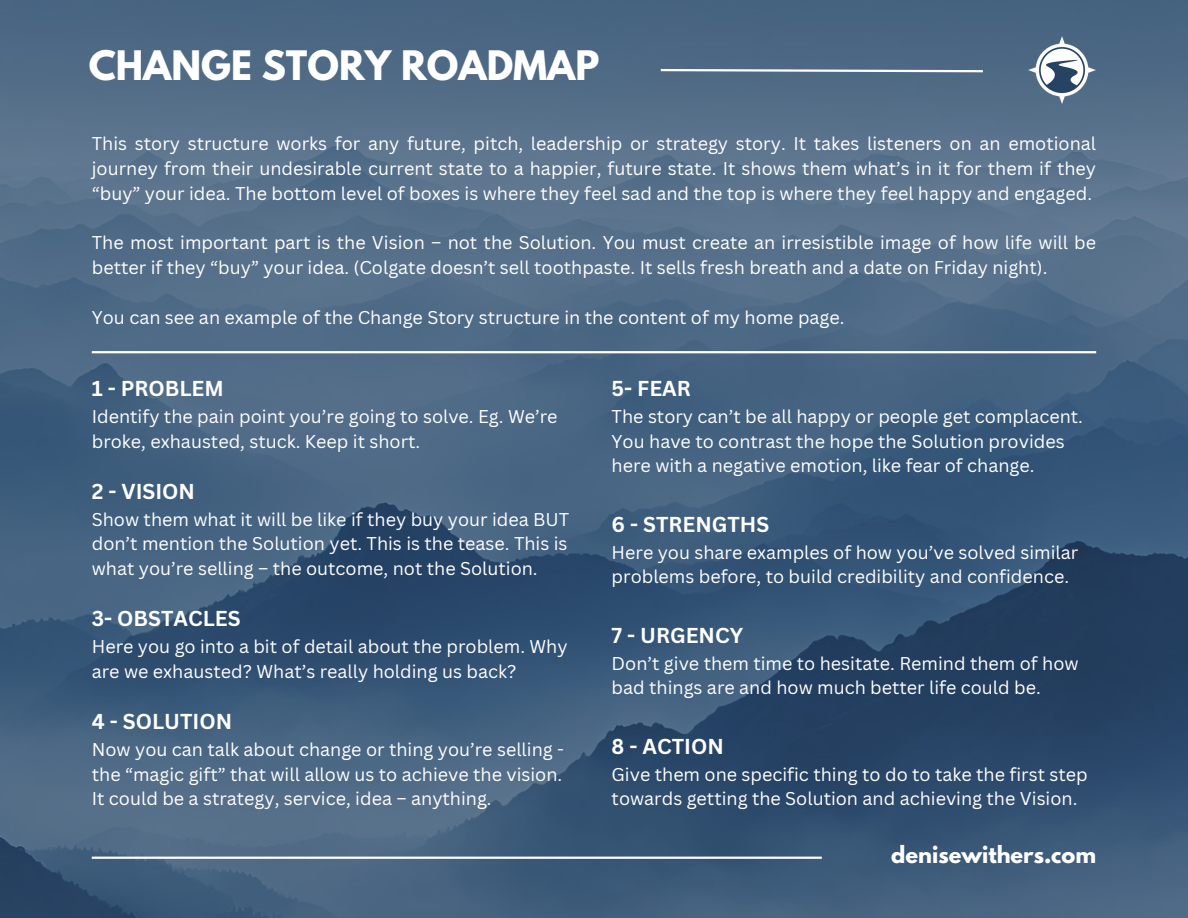
<style>
.page{position:relative;width:1188px;height:918px;background:#fff}
.page>*{position:absolute;margin:0;border:0;box-sizing:border-box;transform-origin:0 0}
.t1{font:700 36px "League Spartan";color:#fff}
.t2{font:700 21px "Canva Sans";color:#fff}
.t3{font:700 21px "League Spartan";color:#fff}
.t4{font:18px/24.8px "Canva Sans";color:#fff}
</style>
<div class="page">
<img style="left:0;top:0;width:1188px;height:918px">
<hr style="left:92px;top:351px;width:1004px;height:2px;background:#fff">
<svg style="left:659px;top:68px;width:326px;height:5px"></svg>
<hr style="left:92px;top:857px;width:730px;height:2px;background:#fdfdfd">
<img style="left:1028px;top:36px;width:68px;height:68px">
<p class="t1" style="left:89px;top:47px;width:512px">CHANGE STORY ROADMAP</p>
<p class="t4" style="left:92px;top:131px;width:1006px;text-align:justify">This story structure works for any future, pitch, leadership or strategy story. It takes listeners on an emotional journey from their undesirable current state to a happier, future state. It shows them what’s in it for them if they “buy” your idea. The bottom level of boxes is where they feel sad and the top is where they feel happy and engaged.</p>
<p class="t4" style="left:92px;top:230px;width:1006px">The most important part is the Vision – not the Solution. You must create an irresistible image of how life will be better if they “buy” your idea. (Colgate doesn’t sell toothpaste. It sells fresh breath and a date on Friday night).</p>
<p class="t4" style="left:92px;top:304px;width:754px">You can see an example of the Change Story structure in the content of my home page.</p>
<p class="t2" style="left:92px;top:373px;width:134px">1 - PROBLEM</p>
<p class="t4" style="left:92px;top:404px;width:467px">Identify the pain point you’re going to solve. Eg. We’re broke, exhausted, stuck. Keep it short.</p>
<p class="t2" style="left:92px;top:476px;width:105px">2 - VISION</p>
<p class="t4" style="left:92px;top:506px;width:479px;text-align:justify">Show them what it will be like if they buy your idea BUT don’t mention the Solution yet. This is the tease. This is what you’re selling – the outcome, not the Solution.</p>
<p class="t2" style="left:92px;top:604px;width:150px">3- OBSTACLES</p>
<p class="t4" style="left:92px;top:634px;width:477px">Here you go into a bit of detail about the problem. Why are we exhausted? What’s really holding us back?</p>
<p class="t2" style="left:92px;top:706px;width:142px">4 - SOLUTION</p>
<p class="t4" style="left:92px;top:737px;width:474px;text-align:justify">Now you can talk about change or thing you’re selling - the “magic gift” that will allow us to achieve the vision.<br>It could be a strategy, service, idea – anything.</p>
<p class="t2" style="left:612px;top:373px;width:81px">5- FEAR</p>
<p class="t4" style="left:612px;top:404px;width:473px">The story can’t be all happy or people get complacent.<br>You have to contrast the hope the Solution provides here with a negative emotion, like fear of change.</p>
<p class="t2" style="left:612px;top:509px;width:159px">6 - STRENGTHS</p>
<p class="t4" style="left:612px;top:539px;width:468px">Here you share examples of how you’ve solved similar problems before, to build credibility and confidence.</p>
<p class="t2" style="left:612px;top:620px;width:133px">7 - URGENCY</p>
<p class="t4" style="left:612px;top:650px;width:469px">Don’t give them time to hesitate. Remind them of how bad things are and how much better life could be.</p>
<p class="t2" style="left:612px;top:731px;width:114px">8 - ACTION</p>
<p class="t4" style="left:612px;top:761px;width:478px">Give them one specific thing to do to take the first step towards getting the Solution and achieving the Vision.</p>
<p class="t3" style="left:891px;top:844px;width:206px">denisewithers.com</p>
</div>
